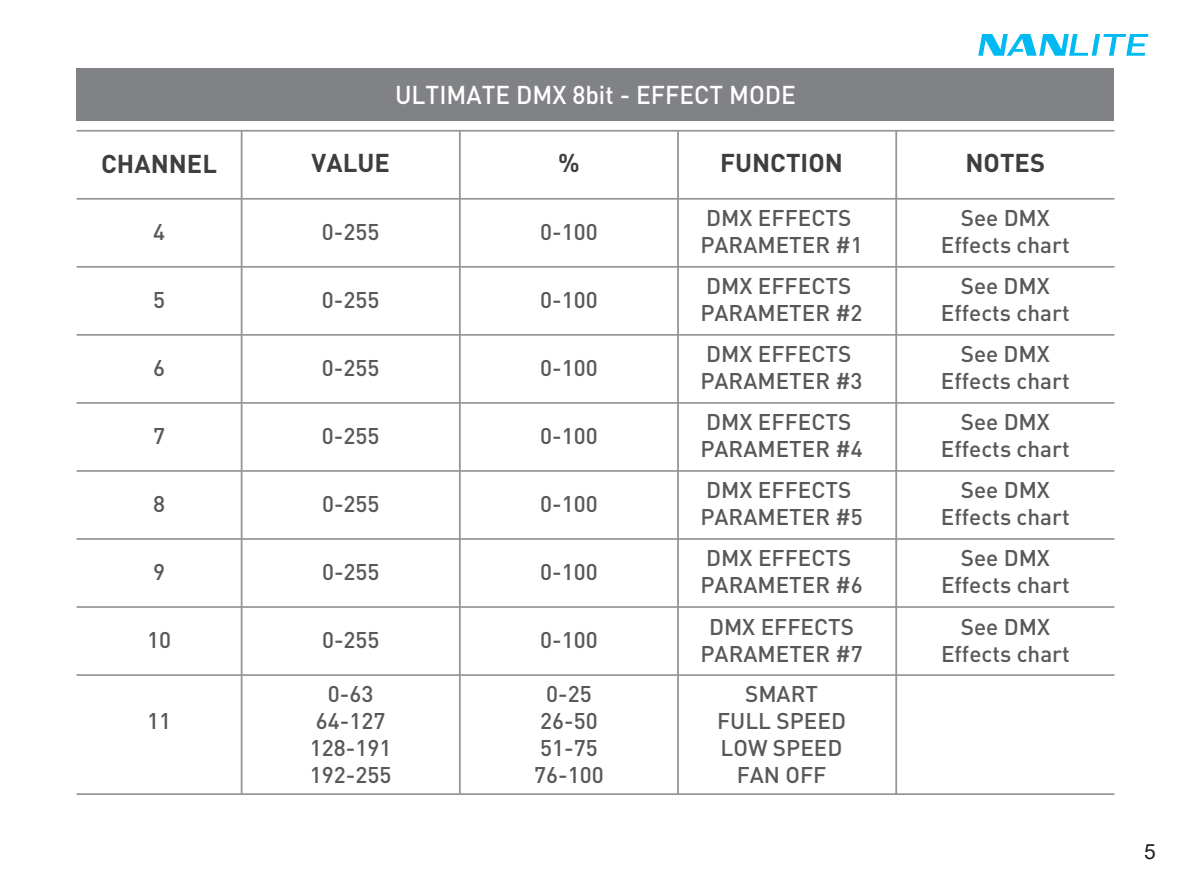
<style>
.page{position:relative;width:1191px;height:893px;background:#fff}
.page>*{position:absolute;margin:0;border:0;box-sizing:border-box;transform-origin:0 0}
.t1{font:500 25.5px "DIN Pro";color:#fff;scale:.96 1}
.t2{font:700 25.5px "DIN Pro";color:#3e3e3f}
.t3{font:500 22.5px/27px "DIN Pro";color:#57585a;text-align:center}
.t4{font:21px "Arial";color:#231f20}
</style>
<div class="page">
<svg style="left:978px;top:34px;width:170px;height:22px"></svg>
<div style="left:77px;top:68px;width:1037px;height:52px;background:#808285"></div>
<hr style="left:77px;top:130px;width:1037px;height:2px;background:#939598">
<hr style="left:77px;top:198px;width:1037px;height:2px;background:#939598">
<hr style="left:77px;top:266px;width:1037px;height:2px;background:#939598">
<hr style="left:77px;top:334px;width:1037px;height:2px;background:#939598">
<hr style="left:77px;top:402px;width:1037px;height:2px;background:#939598">
<hr style="left:77px;top:470px;width:1037px;height:2px;background:#939598">
<hr style="left:77px;top:538px;width:1037px;height:2px;background:#939598">
<hr style="left:77px;top:606px;width:1037px;height:2px;background:#939598">
<hr style="left:77px;top:674px;width:1037px;height:2px;background:#939598">
<hr style="left:459px;top:131px;width:2px;height:663px;background:#939598">
<hr style="left:677px;top:131px;width:2px;height:663px;background:#939598">
<hr style="left:895px;top:131px;width:2px;height:663px;background:#939598">
<hr style="left:241px;top:131px;width:1px;height:663px;background:#939598">
<hr style="left:77px;top:793px;width:1037px;height:2px;background:#939598">
<p class="t1" style="left:395px;top:77px;width:419px">ULTIMATE DMX 8bit - EFFECT MODE</p>
<p class="t2" style="left:101px;top:147px;width:117px">CHANNEL</p>
<p class="t2" style="left:312px;top:146px;width:80px">VALUE</p>
<p class="t2" style="left:558px;top:146px;width:23px">%</p>
<p class="t2" style="left:720px;top:146px;width:124px">FUNCTION</p>
<p class="t2" style="left:965px;top:146px;width:81px">NOTES</p>
<p class="t3" style="left:153px;top:217px;width:13px">4</p>
<p class="t3" style="left:322px;top:217px;width:59px">0-255</p>
<p class="t3" style="left:540px;top:217px;width:59px">0-100</p>
<p class="t3" style="left:700px;top:204px;width:164px;text-align:left">DMX EFFECTS<br>PARAMETER #1</p>
<p class="t3" style="left:941px;top:204px;width:130px">See DMX<br>Effects chart</p>
<p class="t3" style="left:153px;top:285px;width:13px">5</p>
<p class="t3" style="left:322px;top:285px;width:59px">0-255</p>
<p class="t3" style="left:540px;top:285px;width:59px">0-100</p>
<p class="t3" style="left:700px;top:272px;width:164px;text-align:left">DMX EFFECTS<br>PARAMETER #2</p>
<p class="t3" style="left:941px;top:272px;width:130px">See DMX<br>Effects chart</p>
<p class="t3" style="left:153px;top:353px;width:13px">6</p>
<p class="t3" style="left:322px;top:353px;width:59px">0-255</p>
<p class="t3" style="left:540px;top:353px;width:59px">0-100</p>
<p class="t3" style="left:700px;top:340px;width:164px;text-align:left">DMX EFFECTS<br>PARAMETER #3</p>
<p class="t3" style="left:941px;top:340px;width:130px">See DMX<br>Effects chart</p>
<p class="t3" style="left:153px;top:421px;width:13px">7</p>
<p class="t3" style="left:322px;top:421px;width:59px">0-255</p>
<p class="t3" style="left:540px;top:421px;width:59px">0-100</p>
<p class="t3" style="left:700px;top:408px;width:164px;text-align:left">DMX EFFECTS<br>PARAMETER #4</p>
<p class="t3" style="left:941px;top:408px;width:130px">See DMX<br>Effects chart</p>
<p class="t3" style="left:153px;top:489px;width:13px">8</p>
<p class="t3" style="left:322px;top:489px;width:59px">0-255</p>
<p class="t3" style="left:540px;top:489px;width:59px">0-100</p>
<p class="t3" style="left:700px;top:476px;width:164px;text-align:left">DMX EFFECTS<br>PARAMETER #5</p>
<p class="t3" style="left:941px;top:476px;width:130px">See DMX<br>Effects chart</p>
<p class="t3" style="left:153px;top:557px;width:13px">9</p>
<p class="t3" style="left:322px;top:557px;width:59px">0-255</p>
<p class="t3" style="left:540px;top:557px;width:59px">0-100</p>
<p class="t3" style="left:700px;top:544px;width:164px;text-align:left">DMX EFFECTS<br>PARAMETER #6</p>
<p class="t3" style="left:941px;top:544px;width:130px">See DMX<br>Effects chart</p>
<p class="t3" style="left:147px;top:625px;width:25px">10</p>
<p class="t3" style="left:322px;top:625px;width:59px">0-255</p>
<p class="t3" style="left:540px;top:625px;width:59px">0-100</p>
<p class="t3" style="left:700px;top:612px;width:164px">DMX EFFECTS<br>PARAMETER #7</p>
<p class="t3" style="left:941px;top:612px;width:130px">See DMX<br>Effects chart</p>
<p class="t3" style="left:147px;top:706px;width:25px">11</p>
<p class="t3" style="left:310px;top:679px;width:83px">0-63<br>64-127<br>128-191<br>192-255</p>
<p class="t3" style="left:534px;top:679px;width:71px">0-25<br>26-50<br>51-75<br>76-100</p>
<p class="t3" style="left:717px;top:679px;width:131px">SMART<br>FULL SPEED<br>LOW SPEED<br>FAN OFF</p>
<p class="t4" style="left:1144px;top:837px;width:13px">5</p>
</div>
